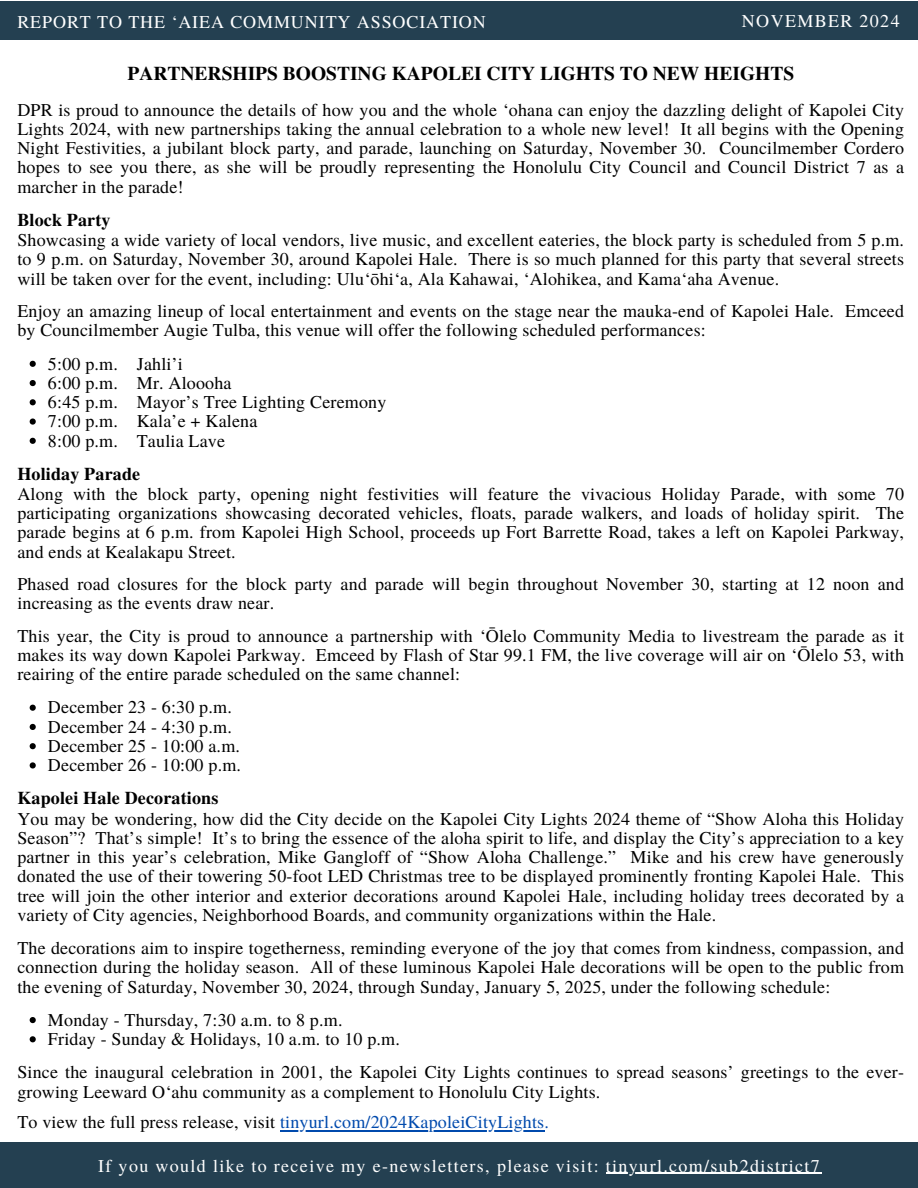
<style>
.page{position:relative;width:918px;height:1188px;background:#fff}
.page>*{position:absolute;margin:0;border:0;box-sizing:border-box;transform-origin:0 0}
.t1{font:700 19.5px "Te X Gyre Termes";color:#000}
.t2{font:18px/19.2px "Te X Gyre Termes";letter-spacing:.01em;color:#000;text-align:justify}
.t3{font:18px "Te X Gyre Termes";letter-spacing:.075em;color:#fff}
.t4{font:18px "Te X Gyre Termes";letter-spacing:.01em;color:#004aad}
.t5{font:700 18px/33.3px "Te X Gyre Termes";letter-spacing:.01em;color:#000}
.t6{font:18px "Te X Gyre Termes";letter-spacing:.05em;color:#fff}
.s1{font-weight:400}
.s2{color:#000}
</style>
<div class="page">
<div style="left:0;top:1px;width:918px;height:39px;background:#244051"></div>
<div style="left:0;top:1143px;width:918px;height:45px;background:#244051"></div>
<svg style="left:30px;top:361px;width:6px;height:6px"></svg>
<svg style="left:30px;top:380px;width:6px;height:6px"></svg>
<svg style="left:30px;top:399px;width:6px;height:6px"></svg>
<svg style="left:30px;top:419px;width:6px;height:6px"></svg>
<svg style="left:30px;top:438px;width:6px;height:6px"></svg>
<svg style="left:30px;top:705px;width:6px;height:6px"></svg>
<svg style="left:30px;top:724px;width:6px;height:6px"></svg>
<svg style="left:30px;top:743px;width:6px;height:6px"></svg>
<svg style="left:30px;top:762px;width:6px;height:7px"></svg>
<svg style="left:30px;top:1017px;width:6px;height:6px"></svg>
<svg style="left:30px;top:1036px;width:6px;height:6px"></svg>
<hr style="left:280px;top:1130px;width:264px;height:2px;background:#004aad">
<hr style="left:606px;top:1173px;width:215px;height:1px;background:#fff">
<p class="t3" style="left:742px;top:8px;width:159px">NOVEMBER 2024</p>
<p class="t1" style="left:127px;top:58px;width:668px">PARTNERSHIPS BOOSTING KAPOLEI CITY LIGHTS TO NEW HEIGHTS</p>
<p class="t6" style="left:17px;top:9px;width:470px">REPORT TO THE ‘AIEA COMMUNITY ASSOCIATION</p>
<h2 class="t2" style="left:17px;top:99px;width:888px">DPR is proud to announce the details of how you and the whole ‘ohana can enjoy the dazzling delight of Kapolei City Lights 2024, with new partnerships taking the annual celebration to a whole new level! It all begins with the Opening Night Festivities, a jubilant block party, and parade, launching on Saturday, November 30. Councilmember Cordero hopes to see you there, as she will be proudly representing the Honolulu City Council and Council District 7 as a marcher in the parade!</h2>
<h2 class="t5" style="left:17px;top:202px;width:95px">Block Party</h2>
<h1 class="t2" style="left:17px;top:230px;width:888px">Showcasing a wide variety of local vendors, live music, and excellent eateries, the block party is scheduled from 5 p.m. to 9 p.m. on Saturday, November 30, around Kapolei Hale. There is so much planned for this party that several streets will be taken over for the event, including: Ulu‘ōhi‘a, Ala Kahawai, ‘Alohikea, and Kama‘aha Avenue.</h1>
<p class="t2" style="left:17px;top:300px;width:888px">Enjoy an amazing lineup of local entertainment and events on the stage near the mauka-end of Kapolei Hale. Emceed by Councilmember Augie Tulba, this venue will offer the following scheduled performances:</p>
<p class="t2" style="left:48px;top:353px;width:71px">5:00 p.m.</p>
<p class="t2" style="left:137px;top:353px;width:48px">Jahli’i</p>
<p class="t2" style="left:48px;top:372px;width:71px">6:00 p.m.</p>
<p class="t2" style="left:137px;top:372px;width:96px">Mr. Aloooha</p>
<p class="t2" style="left:48px;top:391px;width:71px">6:45 p.m.</p>
<p class="t2" style="left:137px;top:391px;width:251px">Mayor’s Tree Lighting Ceremony</p>
<p class="t2" style="left:48px;top:411px;width:71px">7:00 p.m.</p>
<p class="t2" style="left:137px;top:411px;width:122px">Kala’e + Kalena</p>
<p class="t2" style="left:48px;top:430px;width:71px">8:00 p.m.</p>
<p class="t5" style="left:17px;top:423px;width:209px;text-indent:119px"><span class="s1">Taulia Lave<br></span>Holiday Parade</p>
<p class="t2" style="left:17px;top:483px;width:888px">Along with the block party, opening night festivities will feature the vivacious Holiday Parade, with some 70 participating organizations showcasing decorated vehicles, floats, parade walkers, and loads of holiday spirit. The parade begins at 6 p.m. from Kapolei High School, proceeds up Fort Barrette Road, takes a left on Kapolei Parkway, and ends at Kealakapu Street.</p>
<p class="t2" style="left:17px;top:573px;width:888px">Phased road closures for the block party and parade will begin throughout November 30, starting at 12 noon and increasing as the events draw near.</p>
<p class="t2" style="left:17px;top:625px;width:888px">This year, the City is proud to announce a partnership with ‘Ōlelo Community Media to livestream the parade as it makes its way down Kapolei Parkway. Emceed by Flash of Star 99.1 FM, the live coverage will air on ‘Ōlelo 53, with reairing of the entire parade scheduled on the same channel:</p>
<p class="t2" style="left:48px;top:697px;width:185px">December 23 - 6:30 p.m.</p>
<p class="t2" style="left:48px;top:716px;width:185px">December 24 - 4:30 p.m.</p>
<p class="t2" style="left:48px;top:735px;width:194px">December 25 - 10:00 a.m.</p>
<p class="t2" style="left:48px;top:755px;width:195px">December 26 - 10:00 p.m.</p>
<p class="t5" style="left:17px;top:781px;width:203px">Kapolei Hale Decorations</p>
<p class="t2" style="left:17px;top:808px;width:888px">You may be wondering, how did the City decide on the Kapolei City Lights 2024 theme of “Show Aloha this Holiday Season”? That’s simple! It’s to bring the essence of the aloha spirit to life, and display the City’s appreciation to a key partner in this year’s celebration, Mike Gangloff of “Show Aloha Challenge.” Mike and his crew have generously donated the use of their towering 50-foot LED Christmas tree to be displayed prominently fronting Kapolei Hale. This tree will join the other interior and exterior decorations around Kapolei Hale, including holiday trees decorated by a variety of City agencies, Neighborhood Boards, and community organizations within the Hale.</p>
<p class="t2" style="left:17px;top:937px;width:888px">The decorations aim to inspire togetherness, reminding everyone of the joy that comes from kindness, compassion, and connection during the holiday season. All of these luminous Kapolei Hale decorations will be open to the public from the evening of Saturday, November 30, 2024, through Sunday, January 5, 2025, under the following schedule:</p>
<p class="t2" style="left:48px;top:1009px;width:296px">Monday - Thursday, 7:30 a.m. to 8 p.m.</p>
<p class="t2" style="left:48px;top:1028px;width:353px">Friday - Sunday &amp; Holidays, 10 a.m. to 10 p.m.</p>
<p class="t2" style="left:17px;top:1062px;width:888px">Since the inaugural celebration in 2001, the Kapolei City Lights continues to spread seasons’ greetings to the ever&shy;growing Leeward O‘ahu community as a complement to Honolulu City Lights.</p>
<p class="t4" style="left:17px;top:1109px;width:533px"><span class="s2">To view the full press release, visit</span> tinyurl.com/2024KapoleiCityLights.</p>
<p class="t3" style="left:98px;top:1153px;width:723px">If you would like to receive my e-newsletters, please visit: tinyurl.com/sub2district7</p>
</div>
